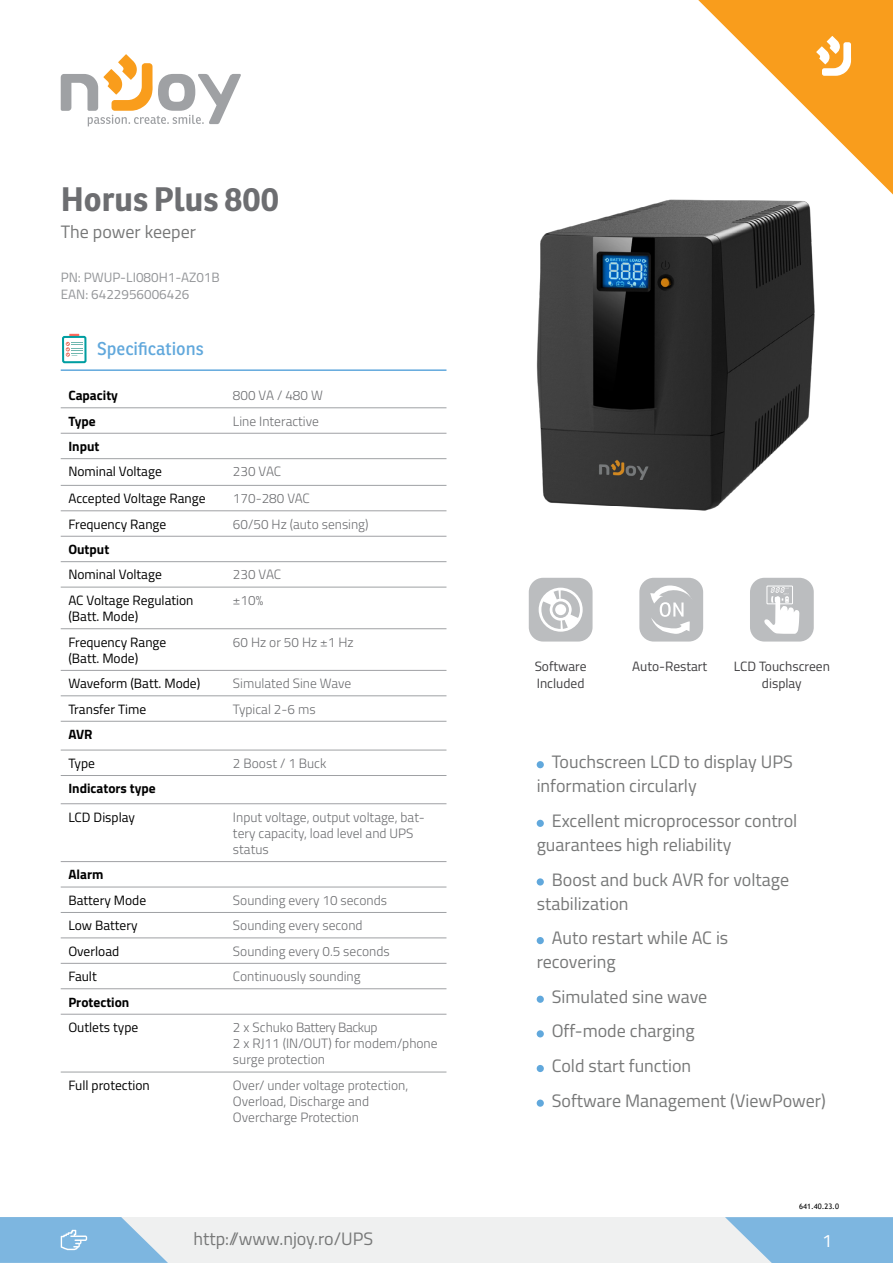
<style>
.page{position:relative;width:893px;height:1263px;background:#fff}
.page>*{position:absolute;margin:0;border:0;box-sizing:border-box;transform-origin:0 0}
.t1{font:700 33px "Ronnia";color:#6d6e71}
.t2{font:18px/24px "Titillium";color:#777878}
.t3{font:18px "Ronnia";color:#61a8dc}
.t4{font:18px "Titillium";color:#fff}
.t5{font:300 13.5px/16.2px "Titillium";color:#6d6e71}
.t6{font:13.5px/16.2px "Titillium";color:#000}
.t7{font:700 13.5px "Titillium";color:#000}
.t8{font:13.5px/16.5px "Titillium";color:#414042}
.t9{font:13.5px/17px "Titillium";color:#939598}
.t10{font:7.5px "Trebuchet MS";color:#000}
</style>
<div class="page">
<div style="left:0;top:1217px;width:893px;height:46px;background:#eff0f0"></div>
<svg style="left:725px;top:1217px;width:168px;height:46px;background:#8dbee2"></svg>
<img style="left:536px;top:199px;width:279px;height:312px">
<svg style="left:698px;top:0;width:195px;height:194px"></svg>
<hr style="left:61px;top:369px;width:385px;height:2px;background:#61a8dc">
<hr style="left:61px;top:407px;width:155px;height:1px;background:#9fa1a4">
<hr style="left:216px;top:407px;width:230px;height:1px;background:#9fa1a4">
<hr style="left:61px;top:433px;width:155px;height:1px;background:#9fa1a4">
<hr style="left:216px;top:433px;width:230px;height:1px;background:#9fa1a4">
<hr style="left:61px;top:458px;width:155px;height:1px;background:#9fa1a4">
<hr style="left:216px;top:458px;width:230px;height:1px;background:#9fa1a4">
<hr style="left:61px;top:485px;width:155px;height:1px;background:#9fa1a4">
<hr style="left:216px;top:485px;width:230px;height:1px;background:#9fa1a4">
<hr style="left:61px;top:510px;width:155px;height:1px;background:#9fa1a4">
<hr style="left:216px;top:510px;width:230px;height:1px;background:#9fa1a4">
<hr style="left:61px;top:536px;width:155px;height:1px;background:#9fa1a4">
<hr style="left:216px;top:536px;width:230px;height:1px;background:#9fa1a4">
<hr style="left:61px;top:561px;width:155px;height:1px;background:#9fa1a4">
<hr style="left:216px;top:561px;width:230px;height:1px;background:#9fa1a4">
<hr style="left:61px;top:587px;width:155px;height:1px;background:#9fa1a4">
<hr style="left:216px;top:587px;width:230px;height:1px;background:#9fa1a4">
<hr style="left:61px;top:628px;width:155px;height:1px;background:#9fa1a4">
<hr style="left:216px;top:628px;width:230px;height:1px;background:#9fa1a4">
<hr style="left:61px;top:670px;width:155px;height:1px;background:#9fa1a4">
<hr style="left:216px;top:670px;width:230px;height:1px;background:#9fa1a4">
<hr style="left:61px;top:695px;width:155px;height:1px;background:#9fa1a4">
<hr style="left:216px;top:695px;width:230px;height:1px;background:#9fa1a4">
<hr style="left:61px;top:721px;width:155px;height:1px;background:#9fa1a4">
<hr style="left:216px;top:721px;width:230px;height:1px;background:#9fa1a4">
<hr style="left:61px;top:750px;width:155px;height:1px;background:#9fa1a4">
<hr style="left:216px;top:750px;width:230px;height:1px;background:#9fa1a4">
<hr style="left:61px;top:775px;width:155px;height:1px;background:#9fa1a4">
<hr style="left:216px;top:775px;width:230px;height:1px;background:#9fa1a4">
<hr style="left:61px;top:887px;width:155px;height:1px;background:#9fa1a4">
<hr style="left:216px;top:887px;width:230px;height:1px;background:#9fa1a4">
<hr style="left:61px;top:912px;width:155px;height:1px;background:#9fa1a4">
<hr style="left:216px;top:912px;width:230px;height:1px;background:#9fa1a4">
<hr style="left:61px;top:937px;width:155px;height:1px;background:#9fa1a4">
<hr style="left:216px;top:937px;width:230px;height:1px;background:#9fa1a4">
<hr style="left:61px;top:963px;width:155px;height:1px;background:#9fa1a4">
<hr style="left:216px;top:963px;width:230px;height:1px;background:#9fa1a4">
<hr style="left:61px;top:988px;width:155px;height:1px;background:#9fa1a4">
<hr style="left:216px;top:988px;width:230px;height:1px;background:#9fa1a4">
<hr style="left:61px;top:1014px;width:155px;height:1px;background:#9fa1a4">
<hr style="left:216px;top:1014px;width:230px;height:1px;background:#9fa1a4">
<hr style="left:61px;top:1072px;width:155px;height:1px;background:#9fa1a4">
<hr style="left:216px;top:1072px;width:230px;height:1px;background:#9fa1a4">
<hr style="left:61px;top:803px;width:155px;height:1px;background:#9fa1a4">
<hr style="left:216px;top:803px;width:230px;height:1px;background:#9fa1a4">
<hr style="left:61px;top:861px;width:155px;height:1px;background:#9fa1a4">
<hr style="left:216px;top:861px;width:230px;height:1px;background:#9fa1a4">
<svg style="left:61px;top:54px;width:180px;height:72px"></svg>
<svg style="left:0;top:1217px;width:168px;height:46px;background:#8fbfe2"></svg>
<div style="left:529px;top:578px;width:64px;height:63px;background:#bbbdbf;border-radius:14px"></div>
<svg style="left:539px;top:588px;width:44px;height:44px"></svg>
<div style="left:555px;top:604px;width:11px;height:11px;background:#fff;border-radius:50%"></div>
<div style="left:639px;top:578px;width:64px;height:63px;background:#bbbdbf;border-radius:14px"></div>
<svg style="left:650px;top:585px;width:40px;height:49px"></svg>
<div style="left:750px;top:578px;width:64px;height:63px;background:#bbbdbf;border-radius:14px"></div>
<div style="left:766px;top:585px;width:27px;height:19px;border:1px solid #fff"></div>
<svg style="left:764px;top:587px;width:35px;height:47px"></svg>
<div style="left:62px;top:336px;width:25px;height:27px;border:2px solid #009ea1;border-radius:2px"></div>
<svg style="left:66px;top:334px;width:17px;height:23px"></svg>
<div style="left:537px;top:761px;width:7px;height:7px;background:#61a8dc;border-radius:50%"></div>
<div style="left:537px;top:820px;width:7px;height:7px;background:#61a8dc;border-radius:50%"></div>
<div style="left:537px;top:878px;width:7px;height:7px;background:#61a8dc;border-radius:50%"></div>
<div style="left:537px;top:937px;width:7px;height:7px;background:#61a8dc;border-radius:50%"></div>
<div style="left:537px;top:996px;width:7px;height:7px;background:#61a8dc;border-radius:50%"></div>
<div style="left:537px;top:1030px;width:7px;height:7px;background:#61a8dc;border-radius:50%"></div>
<div style="left:537px;top:1065px;width:7px;height:7px;background:#61a8dc;border-radius:50%"></div>
<div style="left:537px;top:1099px;width:7px;height:8px;background:#61a8dc;border-radius:50%"></div>
<h1 class="t1" style="left:61px;top:178px;width:220px">Horus Plus 800</h1>
<h2 class="t2" style="left:61px;top:219px;width:137px">The power keeper</h2>
<p class="t9" style="left:61px;top:268px;width:161px">PN: PWUP-LI080H1-AZ01B<br>EAN: 6422956006426</p>
<h2 class="t3" style="left:97px;top:337px;width:108px">Specifications</h2>
<p class="t7" style="left:68px;top:385px;width:51px">Capacity</p>
<p class="t5" style="left:233px;top:387px;width:91px">800 VA / 480 W</p>
<p class="t7" style="left:68px;top:410px;width:29px">Type</p>
<p class="t5" style="left:233px;top:412px;width:87px">Line Interactive</p>
<p class="t7" style="left:68px;top:436px;width:33px">Input</p>
<p class="t6" style="left:68px;top:463px;width:95px">Nominal Voltage</p>
<p class="t5" style="left:233px;top:463px;width:50px">230 VAC</p>
<p class="t6" style="left:68px;top:490px;width:139px">Accepted Voltage Range</p>
<p class="t5" style="left:233px;top:490px;width:78px">170-280 VAC</p>
<p class="t6" style="left:68px;top:515px;width:99px">Frequency Range</p>
<p class="t5" style="left:233px;top:515px;width:137px">60/50 Hz (auto sensing)</p>
<p class="t7" style="left:68px;top:539px;width:42px">Output</p>
<p class="t6" style="left:68px;top:566px;width:95px">Nominal Voltage</p>
<p class="t5" style="left:233px;top:566px;width:50px">230 VAC</p>
<p class="t6" style="left:68px;top:591px;width:127px">AC Voltage Regulation (Batt. Mode)</p>
<p class="t5" style="left:233px;top:591px;width:32px">±10%</p>
<p class="t6" style="left:68px;top:633px;width:99px">Frequency Range (Batt. Mode)</p>
<p class="t5" style="left:233px;top:633px;width:122px">60 Hz or 50 Hz ±1 Hz</p>
<p class="t6" style="left:68px;top:675px;width:133px">Waveform (Batt. Mode)</p>
<p class="t5" style="left:233px;top:675px;width:120px">Simulated Sine Wave</p>
<p class="t6" style="left:68px;top:700px;width:79px">Transfer Time</p>
<p class="t5" style="left:233px;top:700px;width:84px">Typical 2-6 ms</p>
<p class="t7" style="left:68px;top:724px;width:26px">AVR</p>
<p class="t6" style="left:68px;top:754px;width:28px">Type</p>
<p class="t5" style="left:233px;top:754px;width:95px">2 Boost / 1 Buck</p>
<p class="t7" style="left:68px;top:778px;width:89px">Indicators type</p>
<p class="t6" style="left:68px;top:808px;width:68px">LCD Display</p>
<p class="t5" style="left:233px;top:808px;width:193px">Input voltage, output voltage, bat&shy;tery capacity, load level and UPS status</p>
<p class="t7" style="left:68px;top:864px;width:37px">Alarm</p>
<p class="t6" style="left:68px;top:891px;width:79px">Battery Mode</p>
<p class="t5" style="left:233px;top:891px;width:155px">Sounding every 10 seconds</p>
<p class="t6" style="left:68px;top:917px;width:71px">Low Battery</p>
<p class="t5" style="left:233px;top:917px;width:131px">Sounding every second</p>
<p class="t6" style="left:68px;top:942px;width:52px">Overload</p>
<p class="t5" style="left:233px;top:942px;width:158px">Sounding every 0.5 seconds</p>
<p class="t6" style="left:68px;top:968px;width:30px">Fault</p>
<p class="t5" style="left:233px;top:968px;width:129px">Continuously sounding</p>
<p class="t7" style="left:68px;top:991px;width:63px">Protection</p>
<p class="t6" style="left:68px;top:1018px;width:71px">Outlets type</p>
<p class="t5" style="left:233px;top:1018px;width:206px">2 x Schuko Battery Backup<br>2 x RJ11 (IN/OUT) for modem/phone surge protection</p>
<p class="t6" style="left:68px;top:1076px;width:83px">Full protection</p>
<p class="t5" style="left:233px;top:1076px;width:177px">Over/ under voltage protection,<br>Overload, Discharge and<br>Overcharge Protection</p>
<p class="t8" style="left:535px;top:657px;width:53px">Software<br>Included</p>
<p class="t8" style="left:632px;top:657px;width:77px">Auto-Restart</p>
<p class="t8" style="left:734px;top:657px;width:98px;text-align:center">LCD Touchscreen display</p>
<h2 class="t2" style="left:537px;top:749px;width:258px;text-indent:15px">Touchscreen LCD to display UPS information circularly</h2>
<h2 class="t2" style="left:537px;top:808px;width:262px;text-indent:15px">Excellent microprocessor control guarantees high reliability</h2>
<h2 class="t2" style="left:537px;top:866px;width:254px;text-indent:15px">Boost and buck AVR for voltage stabilization</h2>
<h2 class="t2" style="left:537px;top:925px;width:193px;text-indent:15px">Auto restart while AC is recovering</h2>
<h2 class="t2" style="left:552px;top:978px;width:275px;line-height:34.7px">Simulated sine wave<br>Off-mode charging<br>Cold start function<br>Software Management (ViewPower)</h2>
<p class="t10" style="left:799px;top:1201px;width:41px">641.40.23.0</p>
<h2 class="t2" style="left:193px;top:1226px;width:181px">http://www.njoy.ro/UPS</h2>
<h2 class="t4" style="left:822px;top:1227px;width:12px">1</h2>
</div>
